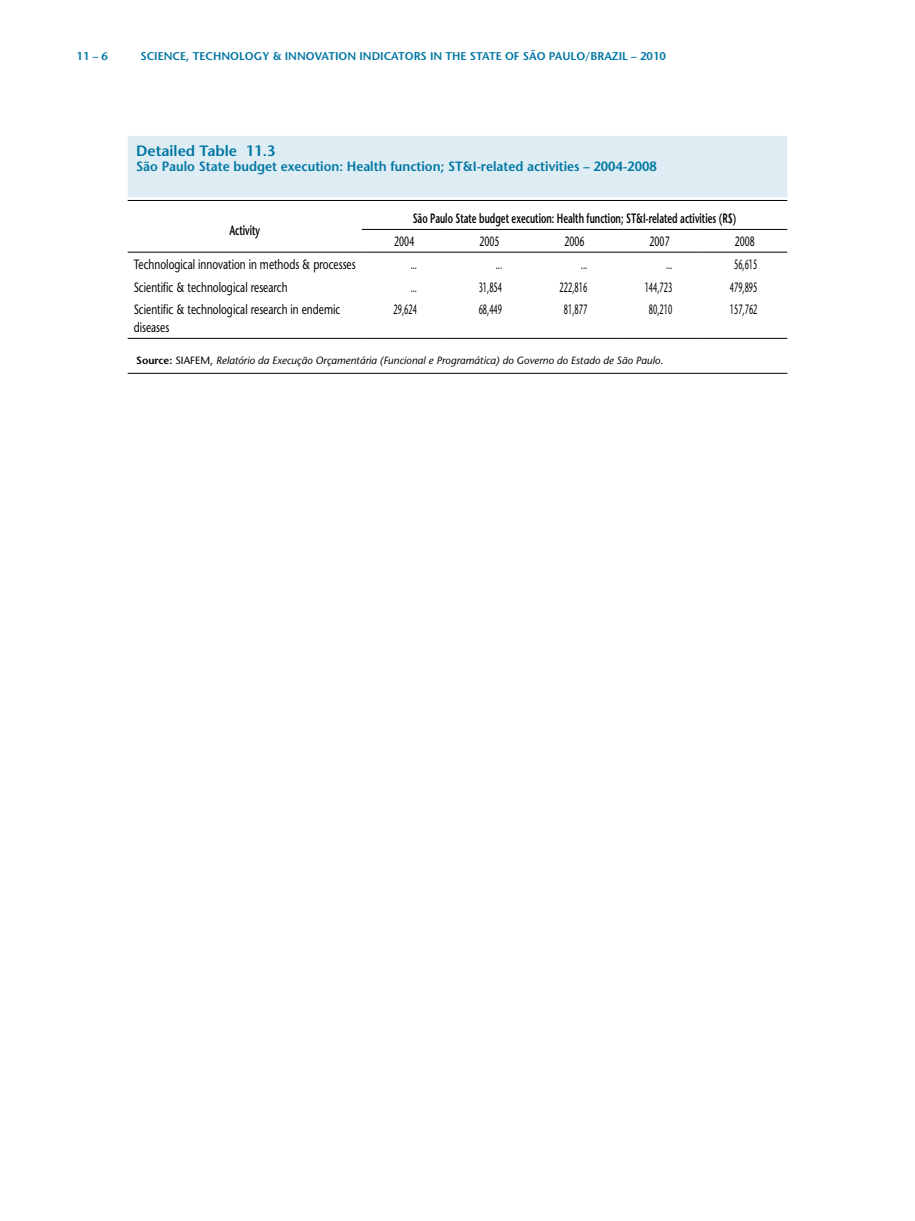
<style>
.page{position:relative;width:915px;height:1221px;background:#fff}
.page>*{position:absolute;margin:0;border:0;box-sizing:border-box;transform-origin:0 0}
.t1{font:600 15px "Stone Sans";color:#0076a3}
.t2{font:13.5px/18px "Stone Sans";color:#000;scale:.75 1}
.t3{font:13.5px "Stone Sans";color:#000;scale:.55 1}
.t4{font:600 13.5px "Stone Sans";color:#000;scale:.65 1}
.t5{font:600 13.5px "Stone Sans";color:#0076a3;scale:.95 1}
.t6{font:13.5px "Stone Sans";color:#000;scale:.65 1}
.t7{font:600 11.25px "Stone Sans";color:#0076a3}
.t8{font:italic 10.5px "Stone Sans";color:#000}
.s1{font-weight:600;font-style:normal}
.s2{font-style:normal}
</style>
<div class="page">
<div style="left:128px;top:136px;width:659px;height:61px;background:#deedf4"></div>
<hr style="left:128px;top:200px;width:659px;height:1px;background:#000">
<hr style="left:128px;top:373px;width:659px;height:1px;background:#000">
<hr style="left:128px;top:252px;width:233px;height:1px;background:#000">
<hr style="left:361px;top:229px;width:85px;height:1px;background:#000">
<hr style="left:446px;top:229px;width:85px;height:1px;background:#000">
<hr style="left:531px;top:229px;width:86px;height:1px;background:#000">
<hr style="left:617px;top:229px;width:85px;height:1px;background:#000">
<hr style="left:702px;top:229px;width:85px;height:1px;background:#000">
<hr style="left:361px;top:252px;width:85px;height:1px;background:#000">
<hr style="left:446px;top:252px;width:85px;height:1px;background:#000">
<hr style="left:531px;top:252px;width:86px;height:1px;background:#000">
<hr style="left:617px;top:252px;width:85px;height:1px;background:#000">
<hr style="left:702px;top:252px;width:85px;height:1px;background:#000">
<hr style="left:128px;top:338px;width:233px;height:1px;background:#000">
<hr style="left:361px;top:338px;width:85px;height:1px;background:#000">
<hr style="left:446px;top:338px;width:85px;height:1px;background:#000">
<hr style="left:531px;top:338px;width:86px;height:1px;background:#000">
<hr style="left:617px;top:338px;width:85px;height:1px;background:#000">
<hr style="left:702px;top:338px;width:85px;height:1px;background:#000">
<p class="t7" style="left:77px;top:49px;width:33px">11 – 6</p>
<p class="t7" style="left:140px;top:49px;width:527px">science, technology &amp; innovation indicators in the state of são paulo/brazil – 2010</p>
<p class="t1" style="left:136px;top:141px;width:141px">Detailed Table 11.3</p>
<p class="t5" style="left:136px;top:157px;width:549px">São Paulo State budget execution: Health function; ST&amp;I-related activities – 2004-2008</p>
<p class="t4" style="left:229px;top:222px;width:49px">Activity</p>
<p class="t4" style="left:412px;top:210px;width:499px">São Paulo State budget execution: Health function; ST&amp;I-related activities (R$)</p>
<p class="t6" style="left:394px;top:233px;width:32px">2004</p>
<p class="t6" style="left:479px;top:233px;width:32px">2005</p>
<p class="t6" style="left:564px;top:233px;width:32px">2006</p>
<p class="t6" style="left:649px;top:233px;width:32px">2007</p>
<p class="t6" style="left:734px;top:233px;width:32px">2008</p>
<p class="t2" style="left:134px;top:255px;width:297px">Technological innovation in methods &amp; processes</p>
<p class="t3" style="left:410px;top:256px;width:13px">...</p>
<p class="t3" style="left:495px;top:256px;width:13px">...</p>
<p class="t3" style="left:580px;top:256px;width:13px">...</p>
<p class="t3" style="left:665px;top:256px;width:13px">...</p>
<p class="t3" style="left:733px;top:256px;width:44px">56,615</p>
<p class="t2" style="left:134px;top:278px;width:207px">Scientific &amp; technological research</p>
<p class="t3" style="left:410px;top:278px;width:13px">...</p>
<p class="t3" style="left:478px;top:278px;width:44px">31,854</p>
<p class="t3" style="left:559px;top:278px;width:52px">222,816</p>
<p class="t3" style="left:644px;top:278px;width:52px">144,723</p>
<p class="t3" style="left:729px;top:278px;width:52px">479,895</p>
<p class="t2" style="left:134px;top:300px;width:277px">Scientific &amp; technological research in endemic diseases</p>
<p class="t3" style="left:393px;top:301px;width:44px">29,624</p>
<p class="t3" style="left:478px;top:301px;width:44px">68,449</p>
<p class="t3" style="left:563px;top:301px;width:44px">81,877</p>
<p class="t3" style="left:648px;top:301px;width:44px">80,210</p>
<p class="t3" style="left:729px;top:301px;width:52px">157,762</p>
<p class="t8" style="left:136px;top:354px;width:528px"><span class="s1">Source:</span> <span class="s2">SIAFEM,</span> Relatório da Execução Orçamentária (Funcional e Programática) do Governo do Estado de São Paulo.</p>
</div>
